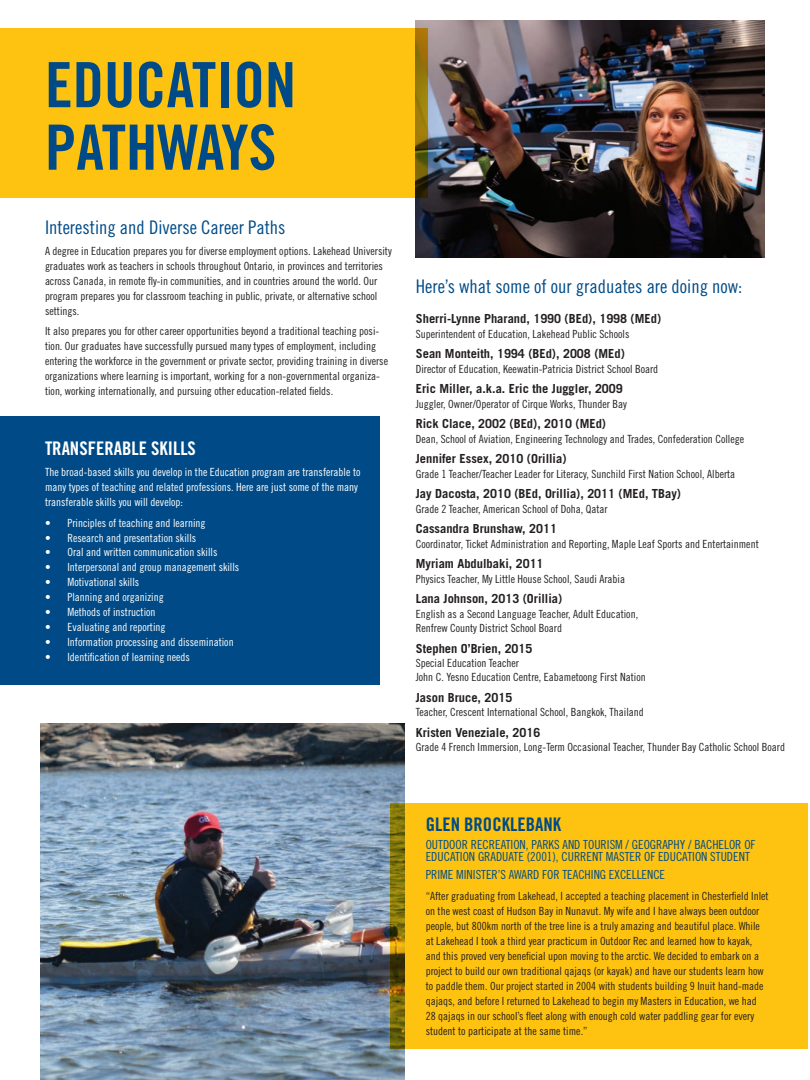
<style>
.page{position:relative;width:810px;height:1080px;background:#fff}
.page>*{position:absolute;margin:0;border:0;box-sizing:border-box;transform-origin:0 0}
.t1{font:62.5px/62.5px "Trade Gothic LT Std Bd Cn 20";color:#004b87}
.t2{font:18.75px "Trade Gothic LT Std Cn 18";color:#004b87}
.t3{font:18.75px "Trade Gothic LT Std Bd Cn 20";color:#fff}
.t4{font:18.75px "Trade Gothic LT Std Bd Cn 20";color:#004b87}
.t5{font:700 12.5px "Trade Gothic LT Std";color:#231f20}
.t6{font:12.5px/12.5px "Trade Gothic LT Std Cn 18";color:#004b87}
.t7{font:11.25px/15px "Trade Gothic LT Std Cn 18";color:#231f20}
.t8{font:11.25px/15px "Trade Gothic LT Std Cn 18";color:#fff}
</style>
<div class="page">
<img style="left:41px;top:724px;width:364px;height:356px">
<div style="left:0;top:29px;width:428px;height:169px;background:#fec210"></div>
<div style="left:0;top:417px;width:380px;height:268px;background:#004b87"></div>
<img style="left:416px;top:20px;width:349px;height:238px">
<div style="left:391px;top:804px;width:417px;height:245px;background:#fec210"></div>
<h1 class="t1" style="left:45px;top:53px;width:253px">EDUCATION<br>PATHWAYS</h1>
<h2 class="t2" style="left:45px;top:216px;width:242px">Interesting and Diverse Career Paths</h2>
<p class="t7" style="left:45px;top:243px;width:348px">A degree in Education prepares you for diverse employment options. Lakehead University graduates work as teachers in schools throughout Ontario, in provinces and territories across Canada, in remote fly-in communities, and in countries around the world. Our program prepares you for classroom teaching in public, private, or alternative school settings.</p>
<p class="t7" style="left:45px;top:324px;width:345px">It also prepares you for other career opportunities beyond a traditional teaching posi&shy;tion. Our graduates have successfully pursued many types of employment, including entering the workforce in the government or private sector, providing training in diverse organizations where learning is important, working for a non-governmental organiza&shy;tion, working internationally, and pursuing other education-related fields.</p>
<h2 class="t3" style="left:45px;top:437px;width:152px">TRANSFERABLE SKILLS</h2>
<p class="t8" style="left:45px;top:464px;width:317px">The broad-based skills you develop in the Education program are transferable to many types of teaching and related professions. Here are just some of the many transferable skills you will develop:</p>
<p class="t8" style="left:45px;top:515px;width:162px">• Principles of teaching and learning</p>
<p class="t8" style="left:45px;top:530px;width:153px">• Research and presentation skills</p>
<p class="t8" style="left:45px;top:545px;width:174px">• Oral and written communication skills</p>
<p class="t8" style="left:45px;top:560px;width:196px">• Interpersonal and group management skills</p>
<p class="t8" style="left:45px;top:575px;width:96px">• Motivational skills</p>
<p class="t8" style="left:45px;top:590px;width:120px">• Planning and organizing</p>
<p class="t8" style="left:45px;top:605px;width:112px">• Methods of instruction</p>
<p class="t8" style="left:45px;top:620px;width:122px">• Evaluating and reporting</p>
<p class="t8" style="left:45px;top:635px;width:190px">• Information processing and dissemination</p>
<p class="t8" style="left:45px;top:650px;width:146px">• Identification of learning needs</p>
<h2 class="t2" style="left:416px;top:275px;width:328px">Here’s what some of our graduates are doing now:</h2>
<p class="t5" style="left:416px;top:311px;width:247px">Sherri-Lynne Pharand, 1990 (BEd), 1998 (MEd)</p>
<p class="t7" style="left:416px;top:326px;width:215px">Superintendent of Education, Lakehead Public Schools</p>
<p class="t5" style="left:416px;top:346px;width:211px">Sean Monteith, 1994 (BEd), 2008 (MEd)</p>
<p class="t7" style="left:416px;top:361px;width:244px">Director of Education, Keewatin-Patricia District School Board</p>
<p class="t5" style="left:416px;top:381px;width:209px">Eric Miller, a.k.a. Eric the Juggler, 2009</p>
<p class="t7" style="left:416px;top:396px;width:213px">Juggler, Owner/Operator of Cirque Works, Thunder Bay</p>
<p class="t5" style="left:416px;top:416px;width:192px">Rick Clace, 2002 (BEd), 2010 (MEd)</p>
<p class="t7" style="left:416px;top:431px;width:330px">Dean, School of Aviation, Engineering Technology and Trades, Confederation College</p>
<p class="t5" style="left:416px;top:451px;width:152px">Jennifer Essex, 2010 (Orillia)</p>
<p class="t7" style="left:416px;top:466px;width:321px">Grade 1 Teacher/Teacher Leader for Literacy, Sunchild First Nation School, Alberta</p>
<p class="t5" style="left:416px;top:486px;width:267px">Jay Dacosta, 2010 (BEd, Orillia), 2011 (MEd, TBay)</p>
<p class="t7" style="left:416px;top:501px;width:193px">Grade 2 Teacher, American School of Doha, Qatar</p>
<p class="t5" style="left:416px;top:521px;width:143px">Cassandra Brunshaw, 2011</p>
<p class="t7" style="left:416px;top:536px;width:345px">Coordinator, Ticket Administration and Reporting, Maple Leaf Sports and Entertainment</p>
<p class="t5" style="left:416px;top:556px;width:129px">Myriam Abdulbaki, 2011</p>
<p class="t7" style="left:416px;top:571px;width:211px">Physics Teacher, My Little House School, Saudi Arabia</p>
<p class="t5" style="left:416px;top:591px;width:148px">Lana Johnson, 2013 (Orillia)</p>
<p class="t7" style="left:416px;top:606px;width:224px;line-height:14.4px">English as a Second Language Teacher, Adult Education,<br>Renfrew County District School Board</p>
<p class="t5" style="left:416px;top:640px;width:118px">Stephen O’Brien, 2015</p>
<p class="t7" style="left:416px;top:656px;width:231px;line-height:14.4px">Special Education Teacher<br>John C. Yesno Education Centre, Eabametoong First Nation</p>
<p class="t5" style="left:416px;top:690px;width:98px">Jason Bruce, 2015</p>
<p class="t7" style="left:416px;top:705px;width:230px">Teacher, Crescent International School, Bangkok, Thailand</p>
<p class="t5" style="left:416px;top:725px;width:126px">Kristen Veneziale, 2016</p>
<p class="t7" style="left:416px;top:740px;width:371px">Grade 4 French Immersion, Long-Term Occasional Teacher, Thunder Bay Catholic School Board</p>
<h2 class="t4" style="left:426px;top:813px;width:137px">GLEN BROCKLEBANK</h2>
<p class="t6" style="left:426px;top:838px;width:331px">OUTDOOR RECREATION, PARKS AND TOURISM / GEOGRAPHY / BACHELOR OF<br>EDUCATION GRADUATE (2001), CURRENT MASTER OF EDUCATION STUDENT</p>
<p class="t6" style="left:426px;top:869px;width:241px">PRIME MINISTER’S AWARD FOR TEACHING EXCELLENCE</p>
<p class="t7" style="left:426px;top:888px;width:344px">“After graduating from Lakehead, I accepted a teaching placement in Chesterfield Inlet on the west coast of Hudson Bay in Nunavut. My wife and I have always been outdoor people, but 800km north of the tree line is a truly amazing and beautiful place. While at Lakehead I took a third year practicum in Outdoor Rec and learned how to kayak, and this proved very beneficial upon moving to the arctic. We decided to embark on a project to build our own traditional qajaqs (or kayak) and have our students learn how to paddle them. Our project started in 2004 with students building 9 Inuit hand-made qajaqs, and before I returned to Lakehead to begin my Masters in Education, we had 28 qajaqs in our school’s fleet along with enough cold water paddling gear for every student to participate at the same time.”</p>
</div>
